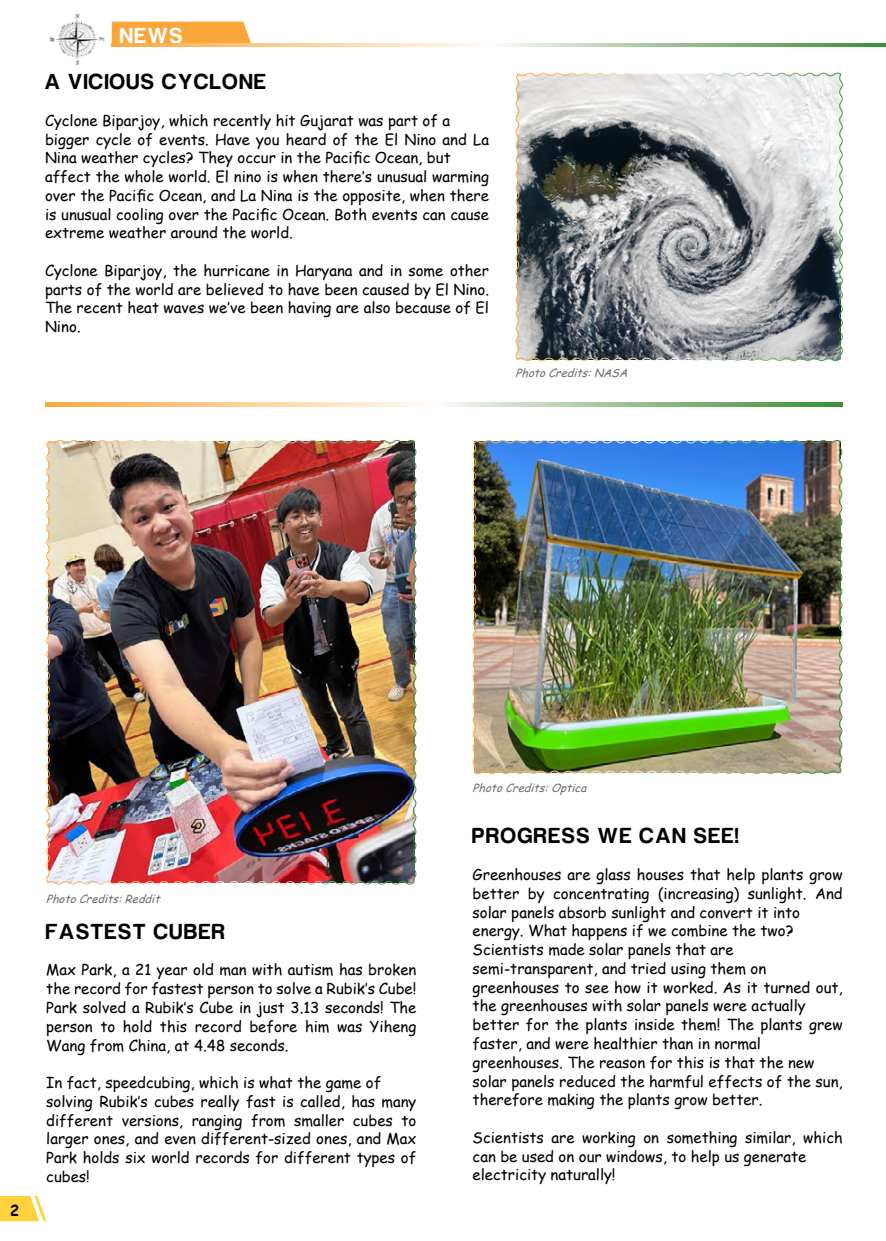
<style>
.page{position:relative;width:886px;height:1241px;background:#fff}
.page>*{position:absolute;margin:0;border:0;box-sizing:border-box;transform-origin:0 0}
.t1{font:22.5px "Harabara";letter-spacing:.075em;color:#000}
.t2{font:22.5px "Harabara";color:#fff}
.t3{font:15px/18.8px "Comic Sans MS";color:#000}
.t4{font:700 15px "Comic Sans MS";color:#000}
.t5{font:italic 11.25px "Comic Sans MS";color:#6d6e71}
</style>
<div class="page">
<svg style="left:0;top:1196px;width:46px;height:24px"></svg>
<svg style="left:515px;top:72px;width:328px;height:290px;background:#9da0a1"></svg>
<img style="left:472px;top:440px;width:371px;height:335px">
<img style="left:46px;top:440px;width:371px;height:445px">
<svg style="left:45px;top:403px;width:797px;height:3px;background:#c9c895"></svg>
<div style="left:112px;top:22px;width:139px;height:21px;background:#faa63b"></div>
<img style="left:49px;top:13px;width:56px;height:53px">
<svg style="left:112px;top:43px;width:774px;height:4px;background:#c9c895"></svg>
<h1 class="t2" style="left:120px;top:23px;width:64px">NEWS</h1>
<h1 class="t1" style="left:45px;top:70px;width:223px">A VICIOUS CYCLONE</h1>
<p class="t3" style="left:45px;top:110px;width:445px">Cyclone Biparjoy, which recently hit Gujarat was part of a bigger cycle of events. Have you heard of the El Nino and La Nina weather cycles? They occur in the Pacific Ocean, but affect the whole world. El nino is when there’s unusual warming over the Pacific Ocean, and La Nina is the opposite, when there is unusual cooling over the Pacific Ocean. Both events can cause extreme weather around the world.</p>
<p class="t3" style="left:45px;top:260px;width:445px;text-align:justify">Cyclone Biparjoy, the hurricane in Haryana and in some other parts of the world are believed to have been caused by El Nino.<br>The recent heat waves we’ve been having are also because of El Nino.</p>
<p class="t5" style="left:516px;top:364px;width:117px">PhotoCredits:NASA</p>
<p class="t4" style="left:10px;top:1198px;width:11px">2</p>
<p class="t5" style="left:46px;top:890px;width:119px">PhotoCredits:Reddit</p>
<h1 class="t1" style="left:46px;top:919px;width:181px">FASTEST CUBER</h1>
<p class="t3" style="left:46px;top:960px;width:372px;text-align:justify">Max Park, a 21 year old man with autism has broken the record for fastest person to solve a Rubik’s Cube!<br>Park solved a Rubik’s Cube in just 3.13 seconds! The person to hold this record before him was Yiheng Wang from China, at 4.48 seconds.</p>
<p class="t3" style="left:46px;top:1072px;width:372px">In fact, speedcubing, which is what the game of solving Rubik’s cubes really fast is called, has many different versions, ranging from smaller cubes to larger ones, and even different-sized ones, and Max Park holds six world records for different types of cubes!</p>
<p class="t5" style="left:473px;top:779px;width:119px">PhotoCredits:Optica</p>
<h1 class="t1" style="left:473px;top:824px;width:267px">PROGRESS WE CAN SEE!</h1>
<p class="t3" style="left:473px;top:864px;width:372px">Greenhouses are glass houses that help plants grow better by concentrating (increasing) sunlight. And solar panels absorb sunlight and convert it into energy. What happens if we combine the two?<br>Scientists made solar panels that are semi-transparent, and tried using them on greenhouses to see how it worked. As it turned out, the greenhouses with solar panels were actually better for the plants inside them! The plants grew faster, and were healthier than in normal greenhouses. The reason for this is that the new solar panels reduced the harmful effects of the sun, therefore making the plants grow better.</p>
<p class="t3" style="left:473px;top:1127px;width:372px">Scientists are working on something similar, which can be used on our windows, to help us generate electricity naturally!</p>
</div>
